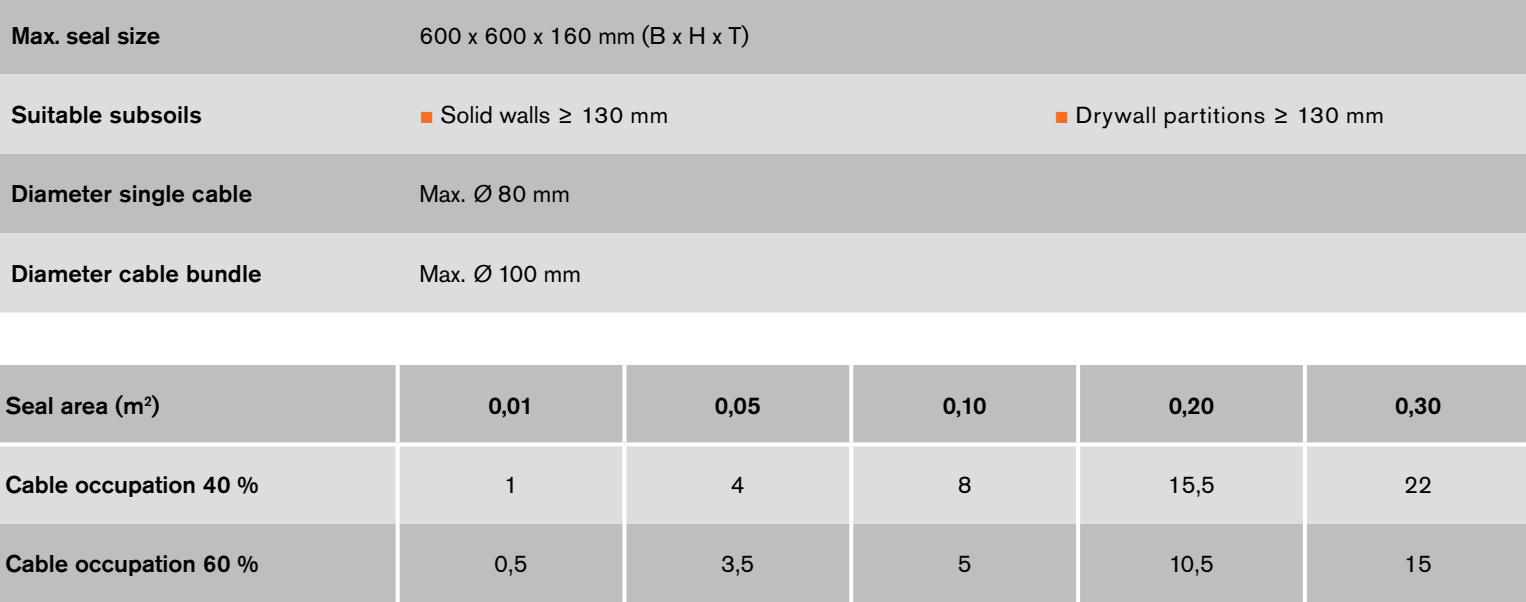
<style>
.page{position:relative;width:1526px;height:602px;background:#fff}
.page>*{position:absolute;margin:0;border:0;box-sizing:border-box;transform-origin:0 0}
.t1{font:500 24px "Akzidenz Grotesk Std";letter-spacing:.005em;color:#000}
.t2{font:24px "Akzidenz Grotesk Std";color:#000}
.t3{font:23.2px "Akzidenz Grotesk Std";letter-spacing:.035em;color:#000;scale:1.04 1}
.s1{font-family:"Arial";color:#f36f21}
.s2{font-size:23.2px}
.s3{font-family:"Arial";font-size:24px;color:#f36f21}
.s4{font-style:italic}
</style>
<div class="page">
<div style="left:0;top:0;width:1526px;height:74px;background:#bcbec0"></div>
<svg style="left:0;top:74px;width:1526px;height:238px;background:#d1d2d4"></svg>
<div style="left:0;top:365px;width:1526px;height:237px;background:#bcbec0"></div>
<div style="left:0;top:446px;width:1526px;height:78px;background:#dcddde"></div>
<svg style="left:396px;top:365px;width:4px;height:77px"></svg>
<svg style="left:622px;top:365px;width:4px;height:77px"></svg>
<hr style="left:396px;top:446px;width:4px;height:78px;background:#fff">
<svg style="left:622px;top:446px;width:4px;height:78px"></svg>
<svg style="left:849px;top:365px;width:4px;height:77px"></svg>
<hr style="left:1076px;top:365px;width:4px;height:77px;background:#fff">
<hr style="left:1303px;top:365px;width:4px;height:77px;background:#fff">
<hr style="left:849px;top:446px;width:4px;height:78px;background:#fff">
<hr style="left:1076px;top:446px;width:4px;height:78px;background:#fff">
<hr style="left:1303px;top:446px;width:4px;height:78px;background:#fff">
<svg style="left:0;top:442px;width:398px;height:4px"></svg>
<svg style="left:398px;top:442px;width:226px;height:4px"></svg>
<svg style="left:624px;top:442px;width:227px;height:4px"></svg>
<svg style="left:851px;top:442px;width:227px;height:4px"></svg>
<svg style="left:1078px;top:442px;width:227px;height:4px"></svg>
<svg style="left:1305px;top:442px;width:221px;height:4px"></svg>
<svg style="left:396px;top:524px;width:4px;height:78px"></svg>
<svg style="left:622px;top:524px;width:4px;height:78px"></svg>
<svg style="left:849px;top:524px;width:4px;height:78px"></svg>
<hr style="left:1076px;top:524px;width:4px;height:78px;background:#fff">
<hr style="left:1303px;top:524px;width:4px;height:78px;background:#fff">
<p class="t1" style="left:11px;top:21px;width:151px">Max. seal size</p>
<p class="t2" style="left:419px;top:21px;width:331px">600 x 600 x 160 mm (B x H x T)</p>
<p class="t1" style="left:11px;top:100px;width:192px">Suitable subsoils</p>
<p class="t2" style="left:419px;top:100px;width:251px"><span class="s1">■</span> Solid walls <span class="s2">≥ 130 mm</span></p>
<p class="t3" style="left:1054px;top:101px;width:318px"><span class="s3">■</span> Drywall partitions ≥ 130 mm</p>
<p class="t1" style="left:11px;top:179px;width:243px">Diameter single cable</p>
<p class="t2" style="left:419px;top:180px;width:152px">Max. <span class="s4">Ø</span> 80 mm</p>
<p class="t1" style="left:11px;top:259px;width:252px">Diameter cable bundle</p>
<p class="t2" style="left:419px;top:259px;width:163px">Max. <span class="s4">Ø</span> 100 mm</p>
<p class="t1" style="left:5px;top:391px;width:156px">Seal area (m<sup>2</sup>)</p>
<p class="t1" style="left:488px;top:391px;width:47px">0,01</p>
<p class="t1" style="left:715px;top:391px;width:47px">0,05</p>
<p class="t1" style="left:943px;top:391px;width:45px">0,10</p>
<p class="t1" style="left:1169px;top:391px;width:47px">0,20</p>
<p class="t1" style="left:1395px;top:391px;width:47px">0,30</p>
<p class="t1" style="left:5px;top:470px;width:255px">Cable occupation 40 %</p>
<p class="t2" style="left:504px;top:470px;width:15px">1</p>
<p class="t2" style="left:731px;top:470px;width:15px">4</p>
<p class="t2" style="left:958px;top:470px;width:15px">8</p>
<p class="t2" style="left:1168px;top:470px;width:49px">15,5</p>
<p class="t2" style="left:1404px;top:470px;width:29px">22</p>
<p class="t1" style="left:5px;top:549px;width:255px">Cable occupation 60 %</p>
<p class="t2" style="left:494px;top:550px;width:35px">0,5</p>
<p class="t2" style="left:721px;top:550px;width:35px">3,5</p>
<p class="t2" style="left:958px;top:550px;width:15px">5</p>
<p class="t2" style="left:1169px;top:550px;width:47px">10,5</p>
<p class="t2" style="left:1404px;top:550px;width:29px">15</p>
</div>
